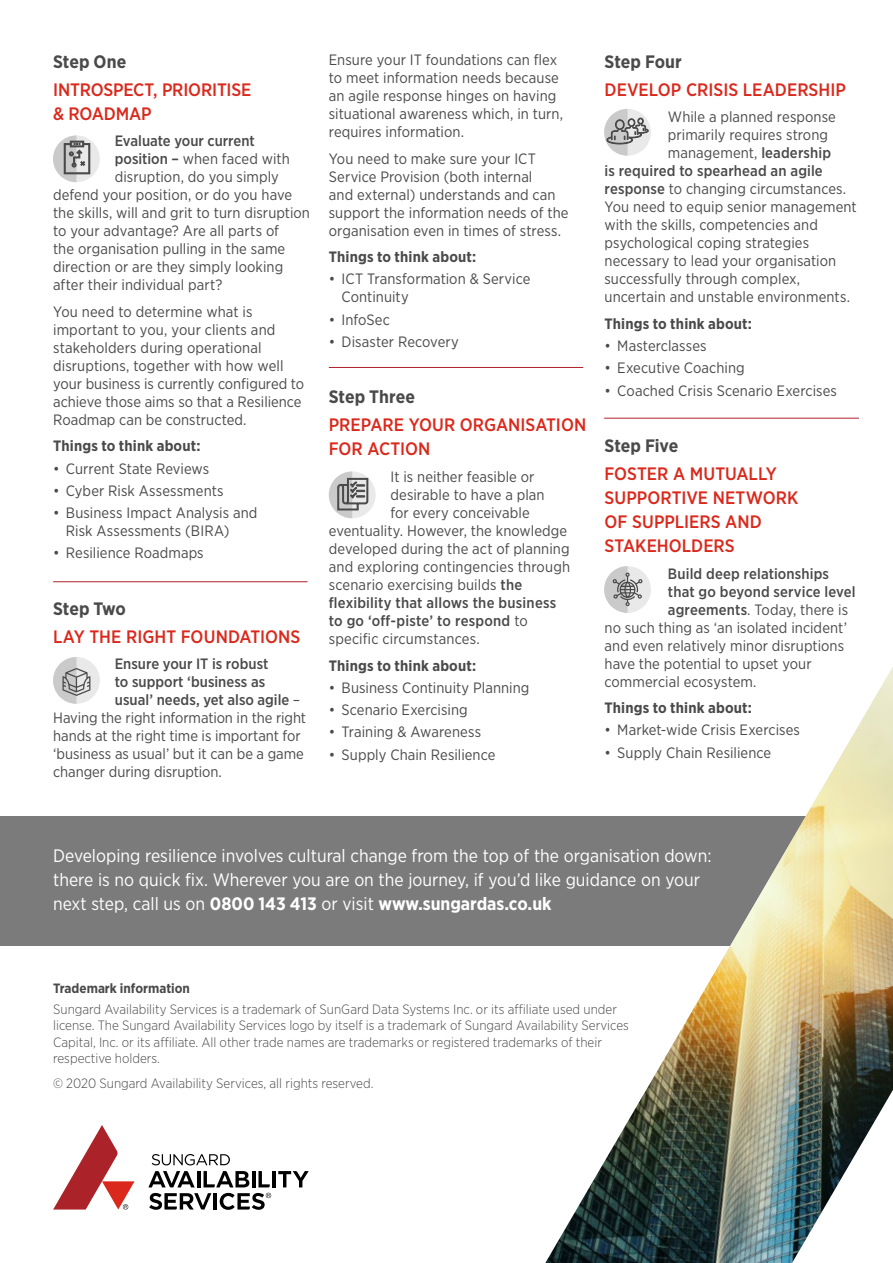
<style>
.page{position:relative;width:893px;height:1263px;background:#fff}
.page>*{position:absolute;margin:0;border:0;box-sizing:border-box;transform-origin:0 0}
.t1{font:18px/24px "Gotham Narrow";color:#fff}
.t2{font:500 18px/24px "Gotham Narrow";color:#da291c}
.t3{font:700 18px "Gotham Narrow";letter-spacing:-.005em;color:#4a4a4a}
.t4{font:15px/18px "Gotham Narrow";letter-spacing:.005em;color:#4a4a4a}
.t5{font:500 15px "Gotham Narrow";letter-spacing:.005em;color:#4a4a4a}
.t6{font:700 15px "Gotham Narrow";letter-spacing:.01em;color:#4a4a4a}
.t7{font:300 13.5px/16.5px "Gotham Narrow";color:#4a4a4a}
.t8{font:700 13.5px "Gotham Narrow";color:#4a4a4a}
.s1{font-weight:500}
.s2{font-weight:400}
.s3{font-weight:700}
</style>
<div class="page">
<hr style="left:214px;top:1193px;width:3px;height:16px;background:#000">
<svg style="left:152px;top:1154px;width:78px;height:11px"></svg>
<svg style="left:149px;top:1193px;width:62px;height:17px"></svg>
<svg style="left:278px;top:1171px;width:31px;height:16px"></svg>
<hr style="left:272px;top:1171px;width:4px;height:16px;background:#000">
<hr style="left:252px;top:1171px;width:3px;height:16px;background:#000">
<hr style="left:197px;top:1171px;width:3px;height:16px;background:#000">
<svg style="left:148px;top:1171px;width:47px;height:16px"></svg>
<svg style="left:258px;top:1171px;width:12px;height:16px"></svg>
<svg style="left:204px;top:1171px;width:45px;height:16px"></svg>
<svg style="left:220px;top:1193px;width:51px;height:17px"></svg>
<svg style="left:53px;top:1125px;width:82px;height:84px"></svg>
<div style="left:0;top:816px;width:893px;height:130px;background:#7c7b7c"></div>
<img style="left:545px;top:667px;width:348px;height:596px">
<div style="left:53px;top:657px;width:47px;height:47px;background:#e9e9e9;border-radius:50%"></div>
<svg style="left:53px;top:657px;width:37px;height:47px"></svg>
<div style="left:604px;top:566px;width:47px;height:47px;background:#e9e9e9;border-radius:50%"></div>
<svg style="left:604px;top:566px;width:38px;height:47px"></svg>
<svg style="left:604px;top:109px;width:45px;height:47px"></svg>
<svg style="left:329px;top:471px;width:47px;height:47px"></svg>
<svg style="left:329px;top:471px;width:39px;height:47px"></svg>
<div style="left:53px;top:135px;width:47px;height:47px;background:#e9e9e9;border-radius:50%"></div>
<svg style="left:53px;top:135px;width:37px;height:47px"></svg>
<hr style="left:53px;top:581px;width:255px;height:1px;background:#b12029">
<hr style="left:329px;top:367px;width:254px;height:1px;background:#b12029">
<hr style="left:604px;top:418px;width:255px;height:1px;background:#b12029">
<p class="t3" style="left:53px;top:50px;width:75px">Step One</p>
<p class="t2" style="left:53px;top:77px;width:200px">INTROSPECT, PRIORITISE &amp; ROADMAP</p>
<p class="t5" style="left:115px;top:132px;width:142px">Evaluate your current</p>
<p class="t4" style="left:115px;top:150px;width:176px"><span class="s1">position –</span> when faced with</p>
<p class="t4" style="left:115px;top:168px;width:166px">disruption, do you simply</p>
<p class="t4" style="left:53px;top:186px;width:240px">defend your position, or do you have</p>
<p class="t4" style="left:53px;top:204px;width:258px">the skills, will and grit to turn disruption</p>
<p class="t4" style="left:53px;top:222px;width:227px">to your advantage? Are all parts of</p>
<p class="t4" style="left:53px;top:240px;width:234px">the organisation pulling in the same</p>
<p class="t4" style="left:53px;top:258px;width:232px">direction or are they simply looking</p>
<p class="t4" style="left:53px;top:276px;width:171px">after their individual part?</p>
<p class="t4" style="left:53px;top:302px;width:252px">You need to determine what is important to you, your clients and stakeholders during operational disruptions, together with how well your business is currently configured to achieve those aims so that a Resilience Roadmap can be constructed.</p>
<p class="t6" style="left:53px;top:436px;width:149px">Things to think about:</p>
<p class="t4" style="left:53px;top:459px;width:158px">• Current State Reviews</p>
<p class="t4" style="left:53px;top:481px;width:172px">• Cyber Risk Assessments</p>
<p class="t4" style="left:66px;top:503px;width:193px;text-indent:-13px">• Business Impact Analysis and<br>Risk Assessments (BIRA)</p>
<p class="t4" style="left:53px;top:544px;width:152px">• Resilience Roadmaps</p>
<p class="t3" style="left:53px;top:597px;width:74px">Step Two</p>
<p class="t2" style="left:53px;top:624px;width:249px">LAY THE RIGHT FOUNDATIONS</p>
<p class="t5" style="left:115px;top:655px;width:155px">Ensure your IT is robust</p>
<p class="t5" style="left:115px;top:673px;width:152px">to support ‘business as</p>
<p class="t5" style="left:115px;top:691px;width:187px">usual’ needs, yet also agile <span class="s2">–</span></p>
<p class="t4" style="left:53px;top:709px;width:254px">Having the right information in the right</p>
<p class="t4" style="left:53px;top:727px;width:249px">hands at the right time is important for</p>
<p class="t4" style="left:53px;top:745px;width:252px">‘business as usual’ but it can be a game</p>
<p class="t4" style="left:53px;top:763px;width:170px">changer during disruption.</p>
<p class="t4" style="left:329px;top:51px;width:236px">Ensure your IT foundations can flex to meet information needs because an agile response hinges on having situational awareness which, in turn, requires information.</p>
<p class="t4" style="left:329px;top:149px;width:241px">You need to make sure your ICT Service Provision (both internal<br>and external) understands and can support the information needs of the organisation even in times of stress.</p>
<p class="t6" style="left:329px;top:247px;width:149px">Things to think about:</p>
<p class="t4" style="left:342px;top:270px;width:190px;text-indent:-13px">• ICT Transformation &amp; Service<br>Continuity</p>
<p class="t4" style="left:329px;top:310px;width:63px">• InfoSec</p>
<p class="t4" style="left:329px;top:332px;width:132px">• Disaster Recovery</p>
<p class="t3" style="left:329px;top:385px;width:88px">Step Three</p>
<p class="t2" style="left:329px;top:413px;width:259px">PREPARE YOUR ORGANISATION<br>FOR ACTION</p>
<p class="t4" style="left:390px;top:467px;width:145px">It is neither feasible or</p>
<p class="t4" style="left:390px;top:485px;width:156px">desirable to have a plan</p>
<p class="t4" style="left:390px;top:503px;width:141px">for every conceivable</p>
<p class="t4" style="left:329px;top:521px;width:240px">eventuality. However, the knowledge</p>
<p class="t4" style="left:329px;top:539px;width:242px">developed during the act of planning</p>
<p class="t4" style="left:329px;top:557px;width:243px">and exploring contingencies through</p>
<p class="t4" style="left:329px;top:575px;width:195px">scenario exercising builds <span class="s1">the</span></p>
<p class="t5" style="left:329px;top:593px;width:229px">flexibility that allows the business</p>
<p class="t5" style="left:329px;top:611px;width:200px">to go ‘off-piste’ to respond <span class="s2">to</span></p>
<p class="t4" style="left:329px;top:629px;width:153px">specific circumstances.</p>
<p class="t6" style="left:329px;top:656px;width:149px">Things to think about:</p>
<p class="t4" style="left:329px;top:678px;width:202px">• Business Continuity Planning</p>
<p class="t4" style="left:329px;top:700px;width:140px">• Scenario Exercising</p>
<p class="t4" style="left:329px;top:723px;width:154px">• Training &amp; Awareness</p>
<p class="t4" style="left:329px;top:745px;width:168px">• Supply Chain Resilience</p>
<p class="t3" style="left:604px;top:50px;width:79px">Step Four</p>
<p class="t2" style="left:604px;top:77px;width:243px">DEVELOP CRISIS LEADERSHIP</p>
<p class="t4" style="left:668px;top:108px;width:169px">While a planned response</p>
<p class="t4" style="left:668px;top:126px;width:162px">primarily requires strong</p>
<p class="t4" style="left:668px;top:144px;width:165px">management, <span class="s1">leadership</span></p>
<p class="t5" style="left:604px;top:162px;width:220px">is required to spearhead an agile</p>
<p class="t4" style="left:604px;top:180px;width:243px"><span class="s1">response</span> to changing circumstances.</p>
<p class="t4" style="left:604px;top:198px;width:254px">You need to equip senior management</p>
<p class="t4" style="left:604px;top:216px;width:215px">with the skills, competencies and</p>
<p class="t4" style="left:604px;top:234px;width:206px">psychological coping strategies</p>
<p class="t4" style="left:604px;top:252px;width:233px">necessary to lead your organisation</p>
<p class="t4" style="left:604px;top:270px;width:197px">successfully through complex,</p>
<p class="t4" style="left:604px;top:288px;width:247px">uncertain and unstable environments.</p>
<p class="t6" style="left:604px;top:314px;width:149px">Things to think about:</p>
<p class="t4" style="left:604px;top:336px;width:104px">• Masterclasses</p>
<p class="t4" style="left:604px;top:359px;width:142px">• Executive Coaching</p>
<p class="t4" style="left:604px;top:381px;width:234px">• Coached Crisis Scenario Exercises</p>
<p class="t3" style="left:604px;top:434px;width:75px">Step Five</p>
<p class="t2" style="left:604px;top:462px;width:195px">FOSTER A MUTUALLY<br>SUPPORTIVE NETWORK<br>OF SUPPLIERS AND<br>STAKEHOLDERS</p>
<p class="t5" style="left:668px;top:564px;width:163px">Build deep relationships</p>
<p class="t5" style="left:668px;top:582px;width:189px">that go beyond service level</p>
<p class="t4" style="left:668px;top:600px;width:182px"><span class="s1">agreements</span>. Today, there is</p>
<p class="t4" style="left:604px;top:618px;width:244px">no such thing as ‘an isolated incident’</p>
<p class="t4" style="left:604px;top:636px;width:241px">and even relatively minor disruptions</p>
<p class="t4" style="left:604px;top:654px;width:209px">have the potential to upset your</p>
<p class="t4" style="left:604px;top:672px;width:154px">commercial ecosystem.</p>
<p class="t6" style="left:604px;top:698px;width:149px">Things to think about:</p>
<p class="t4" style="left:604px;top:721px;width:197px">• Market-wide Crisis Exercises</p>
<p class="t4" style="left:604px;top:743px;width:168px">• Supply Chain Resilience</p>
<p class="t1" style="left:53px;top:843px;width:660px">Developing resilience involves cultural change from the top of the organisation down: there is no quick fix. Wherever you are on the journey, if you’d like guidance on your next step, call us on <span class="s3">0800 143 413</span> or visit <span class="s3">www.sungardas.co.uk</span></p>
<p class="t8" style="left:53px;top:980px;width:138px">Trademark information</p>
<p class="t7" style="left:53px;top:1000px;width:577px">Sungard Availability Services is a trademark of SunGard Data Systems Inc. or its affiliate used under license. The Sungard Availability Services logo by itself is a trademark of Sungard Availability Services Capital, Inc. or its affiliate. All other trade names are trademarks or registered trademarks of their respective holders.</p>
<p class="t7" style="left:53px;top:1075px;width:322px">© 2020 Sungard Availability Services, all rights reserved.</p>
</div>
